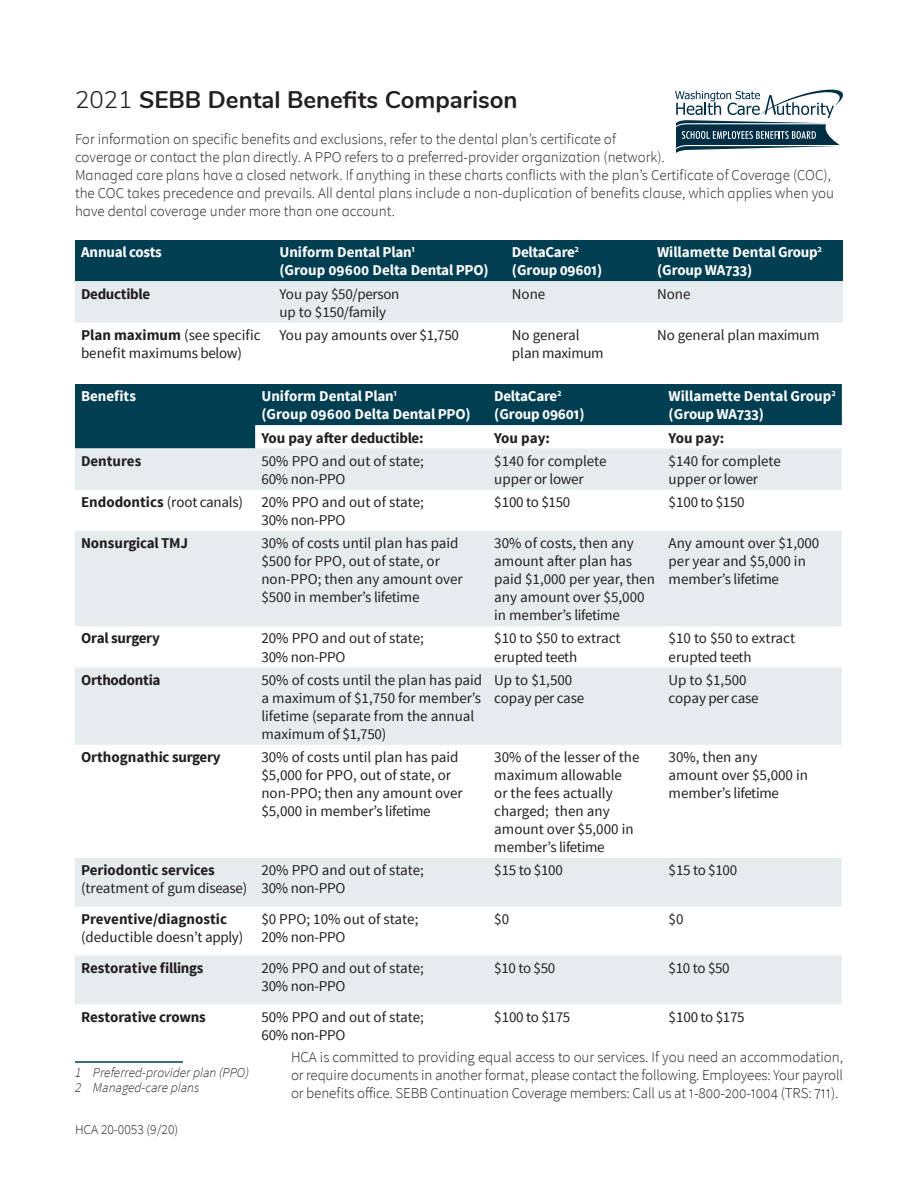
<style>
.page{position:relative;width:918px;height:1188px;background:#fff}
.page>*{position:absolute;margin:0;border:0;box-sizing:border-box;transform-origin:0 0}
.t1{font:700 24px "Nunito";color:#231f20}
.t2{font:15px/18px "Source Sans Pro";color:#231f20}
.t3{font:300 15px/18px "Source Sans Pro";color:#231f20}
.t4{font:700 15px/18px "Source Sans Pro";letter-spacing:-.01em;color:#fff}
.t5{font:700 15px "Source Sans Pro";letter-spacing:-.02em;color:#231f20}
.t6{font:15px "Source Sans Pro";letter-spacing:-.02em;color:#231f20}
.t7{font:700 15px "Source Sans Pro";color:#231f20}
.t8{font:italic 300 13.5px "Source Sans Pro";color:#231f20}
.t9{font:300 13.5px "Source Sans Pro";color:#231f20}
.s1{font-weight:300}
.s2{font-weight:700}
</style>
<div class="page">
<svg style="left:75px;top:240px;width:768px;height:82px;background:#72949f"></svg>
<div style="left:75px;top:384px;width:767px;height:64px;background:#003e52"></div>
<svg style="left:255px;top:425px;width:587px;height:23px"></svg>
<svg style="left:75px;top:448px;width:767px;height:556px;fill:#e6ecee"></svg>
<hr style="left:75px;top:1061px;width:108px;height:2px;background:#003e52">
<svg style="left:675px;top:90px;width:168px;height:63px"></svg>
<h1 class="t1" style="left:75px;top:82px;width:444px"><span class="s1">2021</span> SEBB Dental Benefits Comparison</h1>
<p class="t3" style="left:75px;top:130px;width:761px">For information on specific benefits and exclusions, refer to the dental plan’s certificate of<br>coverage or contact the plan directly. A PPO refers to a preferred-provider organization (network).<br>Managed care plans have a closed network. If anything in these charts conflicts with the plan’s Certificate of Coverage (COC), the COC takes precedence and prevails. All dental plans include a non-duplication of benefits clause, which applies when you have dental coverage under more than one account.</p>
<p class="t4" style="left:81px;top:244px;width:82px">Annual costs</p>
<p class="t4" style="left:279px;top:244px;width:137px">Uniform Dental Plan<sup>1</sup></p>
<p class="t4" style="left:279px;top:262px;width:211px">(Group 09600 Delta Dental PPO)</p>
<p class="t4" style="left:657px;top:244px;width:167px">Willamette Dental Group<sup>2</sup></p>
<p class="t4" style="left:657px;top:262px;width:97px">(Group WA733)</p>
<p class="t4" style="left:512px;top:244px;width:69px">DeltaCare<sup>2</sup></p>
<p class="t4" style="left:512px;top:262px;width:92px">(Group 09601)</p>
<p class="t5" style="left:81px;top:284px;width:71px">Deductible</p>
<p class="t6" style="left:279px;top:284px;width:122px">You pay $50/person</p>
<p class="t6" style="left:279px;top:302px;width:108px">up to $150/family</p>
<p class="t2" style="left:512px;top:285px;width:35px">None</p>
<p class="t2" style="left:657px;top:285px;width:35px">None</p>
<p class="t2" style="left:81px;top:326px;width:181px"><span class="s2">Plan maximum</span> (see specific benefit maximums below)</p>
<p class="t2" style="left:279px;top:326px;width:181px">You pay amounts over $1,750</p>
<p class="t2" style="left:512px;top:326px;width:93px">No general plan maximum</p>
<p class="t2" style="left:657px;top:326px;width:164px">No general plan maximum</p>
<p class="t4" style="left:81px;top:388px;width:57px">Benefits</p>
<p class="t4" style="left:261px;top:388px;width:137px">Uniform Dental Plan<sup>1</sup></p>
<p class="t4" style="left:261px;top:406px;width:211px">(Group 09600 Delta Dental PPO)</p>
<p class="t4" style="left:669px;top:388px;width:169px">Willamette Dental Group<sup>2 </sup>(Group WA733)</p>
<p class="t4" style="left:494px;top:388px;width:69px">DeltaCare<sup>2</sup></p>
<p class="t4" style="left:494px;top:406px;width:92px">(Group 09601)</p>
<p class="t5" style="left:261px;top:428px;width:164px">You pay after deductible:</p>
<p class="t5" style="left:494px;top:428px;width:57px">You pay:</p>
<p class="t5" style="left:669px;top:428px;width:57px">You pay:</p>
<p class="t7" style="left:81px;top:451px;width:62px">Dentures</p>
<p class="t2" style="left:261px;top:452px;width:164px">50% PPO and out of state;<br>60% non-PPO</p>
<p class="t2" style="left:494px;top:452px;width:114px">$140 for complete upper or lower</p>
<p class="t2" style="left:669px;top:452px;width:114px">$140 for complete upper or lower</p>
<p class="t6" style="left:81px;top:493px;width:163px"><span class="s2">Endodontics</span> (root canals)</p>
<p class="t2" style="left:261px;top:493px;width:164px">20% PPO and out of state;<br>30% non-PPO</p>
<p class="t2" style="left:494px;top:493px;width:78px">$100 to $150</p>
<p class="t2" style="left:669px;top:493px;width:78px">$100 to $150</p>
<p class="t5" style="left:81px;top:534px;width:108px">Nonsurgical TMJ</p>
<p class="t2" style="left:261px;top:535px;width:203px">30% of costs until plan has paid $500 for PPO, out of state, or non-PPO; then any amount over $500 in member’s lifetime</p>
<p class="t2" style="left:494px;top:535px;width:162px">30% of costs, then any amount after plan has paid $1,000 per year, then any amount over $5,000 in member’s lifetime</p>
<p class="t2" style="left:669px;top:535px;width:152px">Any amount over $1,000 per year and $5,000 in member’s lifetime</p>
<p class="t5" style="left:81px;top:629px;width:80px">Oral surgery</p>
<p class="t2" style="left:261px;top:630px;width:164px">20% PPO and out of state;<br>30% non-PPO</p>
<p class="t2" style="left:494px;top:630px;width:128px">$10 to $50 to extract erupted teeth</p>
<p class="t2" style="left:669px;top:630px;width:128px">$10 to $50 to extract erupted teeth</p>
<p class="t5" style="left:81px;top:670px;width:81px">Orthodontia</p>
<p class="t2" style="left:261px;top:671px;width:222px">50% of costs until the plan has paid a maximum of $1,750 for member’s lifetime (separate from the annual maximum of $1,750)</p>
<p class="t2" style="left:494px;top:671px;width:91px">Up to $1,500 copay per case</p>
<p class="t2" style="left:669px;top:671px;width:91px">Up to $1,500 copay per case</p>
<p class="t7" style="left:81px;top:747px;width:141px">Orthognathic surgery</p>
<p class="t2" style="left:261px;top:748px;width:203px">30% of costs until plan has paid $5,000 for PPO, out of state, or non-PPO; then any amount over $5,000 in member’s lifetime</p>
<p class="t2" style="left:494px;top:748px;width:147px">30% of the lesser of the maximum allowable<br>or the fees actually charged; then any amount over $5,000 in member’s lifetime</p>
<p class="t2" style="left:669px;top:748px;width:141px">30%, then any amount over $5,000 in member’s lifetime</p>
<p class="t2" style="left:81px;top:862px;width:168px"><span class="s2">Periodontic services </span>(treatment of gum disease)</p>
<p class="t2" style="left:261px;top:862px;width:164px">20% PPO and out of state;<br>30% non-PPO</p>
<p class="t2" style="left:494px;top:862px;width:70px">$15 to $100</p>
<p class="t2" style="left:669px;top:862px;width:70px">$15 to $100</p>
<p class="t2" style="left:81px;top:910px;width:164px"><span class="s2">Preventive/diagnostic </span>(deductible doesn’t apply)</p>
<p class="t2" style="left:261px;top:910px;width:159px">$0 PPO; 10% out of state;<br>20% non-PPO</p>
<p class="t2" style="left:494px;top:910px;width:16px">$0</p>
<p class="t2" style="left:669px;top:910px;width:16px">$0</p>
<p class="t5" style="left:81px;top:958px;width:124px">Restorative fillings</p>
<p class="t2" style="left:261px;top:959px;width:164px">20% PPO and out of state;<br>30% non-PPO</p>
<p class="t2" style="left:494px;top:959px;width:63px">$10 to $50</p>
<p class="t2" style="left:669px;top:959px;width:63px">$10 to $50</p>
<p class="t5" style="left:81px;top:1007px;width:126px">Restorative crowns</p>
<p class="t2" style="left:261px;top:1008px;width:164px">50% PPO and out of state;<br>60% non-PPO</p>
<p class="t2" style="left:494px;top:1008px;width:78px">$100 to $175</p>
<p class="t2" style="left:669px;top:1008px;width:78px">$100 to $175</p>
<p class="t8" style="left:75px;top:1064px;width:175px">1 Preferred-provider plan (PPO)</p>
<p class="t8" style="left:75px;top:1079px;width:126px">2 Managed-care plans</p>
<p class="t9" style="left:75px;top:1121px;width:105px">HCA 20-0053 (9/20)</p>
<p class="t3" style="left:291px;top:1048px;width:554px;text-align:justify">HCA is committed to providing equal access to our services. If you need an accommodation, or require documents in another format, please contact the following. Employees: Your payroll or benefits office. SEBB Continuation Coverage members: Call us at 1-800-200-1004 (TRS: 711).</p>
</div>
